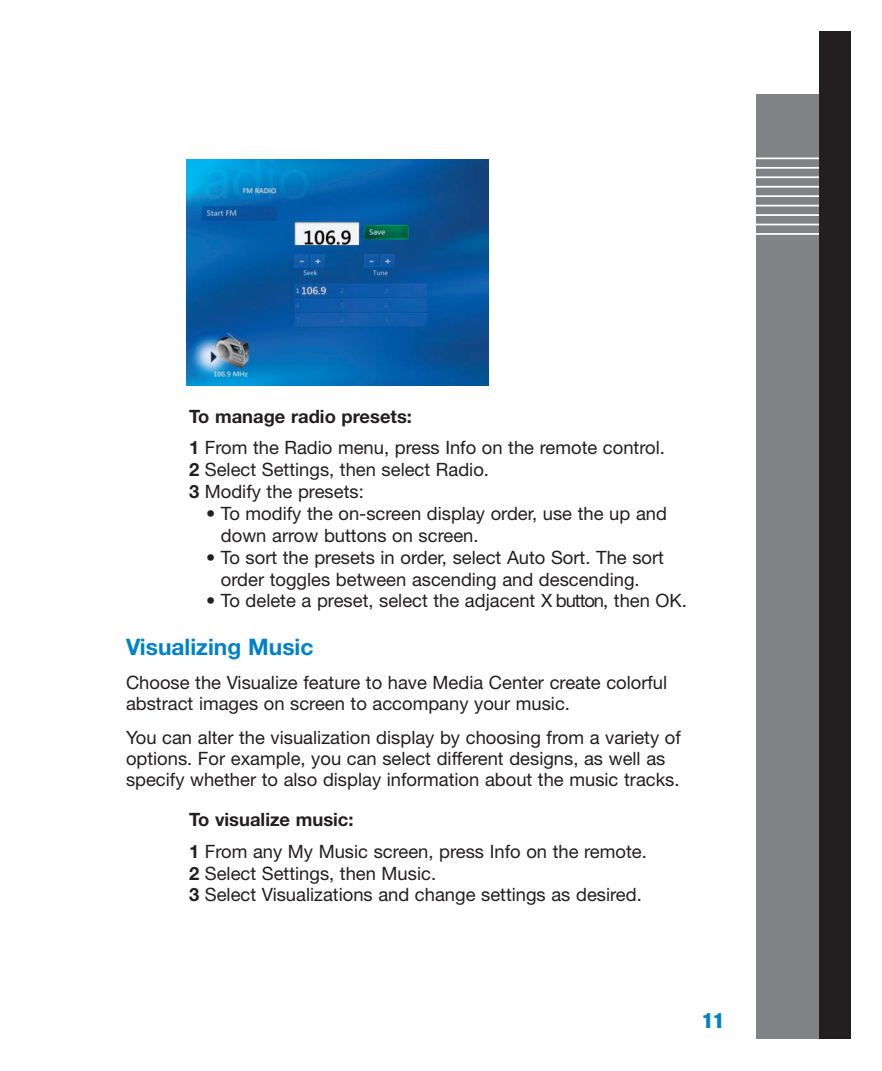
<style>
.page{position:relative;width:882px;height:1071px;background:#fff}
.page>*{position:absolute;margin:0;border:0;box-sizing:border-box;transform-origin:0 0}
.t1{font:700 22.75px "Helvetica Neue";color:#0082c8}
.t2{font:900 condensed 21px "Helvetica Neue";color:#0082c8}
.t3{font:18.38px/21.9px "Helvetica Neue";color:#231f20}
.s1{font-weight:700}
</style>
<div class="page">
<div style="left:756px;top:94px;width:63px;height:946px;background:#808285"></div>
<hr style="left:756px;top:158px;width:63px;height:1px;background:#fff">
<hr style="left:756px;top:167px;width:63px;height:2px;background:#fff">
<hr style="left:756px;top:176px;width:63px;height:2px;background:#fff">
<hr style="left:756px;top:186px;width:63px;height:2px;background:#fff">
<hr style="left:756px;top:195px;width:63px;height:2px;background:#fff">
<hr style="left:756px;top:205px;width:63px;height:1px;background:#fff">
<hr style="left:756px;top:214px;width:63px;height:2px;background:#fff">
<hr style="left:756px;top:224px;width:63px;height:1px;background:#fff">
<hr style="left:756px;top:233px;width:63px;height:2px;background:#fff">
<div style="left:819px;top:32px;width:31px;height:1008px;background:#231f20"></div>
<img style="left:187px;top:159px;width:301px;height:226px">
<p class="t3" style="left:189px;top:403px;width:477px;line-height:31.3px"><span class="s1">To manage radio presets:<br>1</span> From the Radio menu, press Info on the remote control.</p>
<p class="t3" style="left:189px;top:461px;width:302px"><span class="s1">2</span> Select Settings, then select Radio.<br><span class="s1">3</span> Modify the presets:</p>
<p class="t3" style="left:221px;top:504px;width:448px;text-indent:-15px">• To modify the on-screen display order, use the up and down arrow buttons on screen.</p>
<p class="t3" style="left:206px;top:548px;width:459px;text-align:center">• To sort the presets in order, select Auto Sort. The sort order toggles between ascending and descending.</p>
<p class="t3" style="left:206px;top:592px;width:482px">• To delete a preset, select the adjacent X button, then OK.</p>
<p class="t1" style="left:126px;top:639px;width:189px">Visualizing Music</p>
<p class="t3" style="left:126px;top:674px;width:543px;line-height:21px">Choose the Visualize feature to have Media Center create colorful abstract images on screen to accompany your music.</p>
<p class="t3" style="left:126px;top:728px;width:556px;line-height:21px">You can alter the visualization display by choosing from a variety of options. For example, you can select different designs, as well as specify whether to also display information about the music tracks.</p>
<p class="t3" style="left:189px;top:806px;width:459px;line-height:31.3px"><span class="s1">To visualize music:<br>1</span> From any My Music screen, press Info on the remote.</p>
<p class="t3" style="left:189px;top:864px;width:454px"><span class="s1">2</span> Select Settings, then Music.<br><span class="s1">3</span> Select Visualizations and change settings as desired.</p>
<p class="t2" style="left:703px;top:1013px;width:23px">11</p>
</div>
